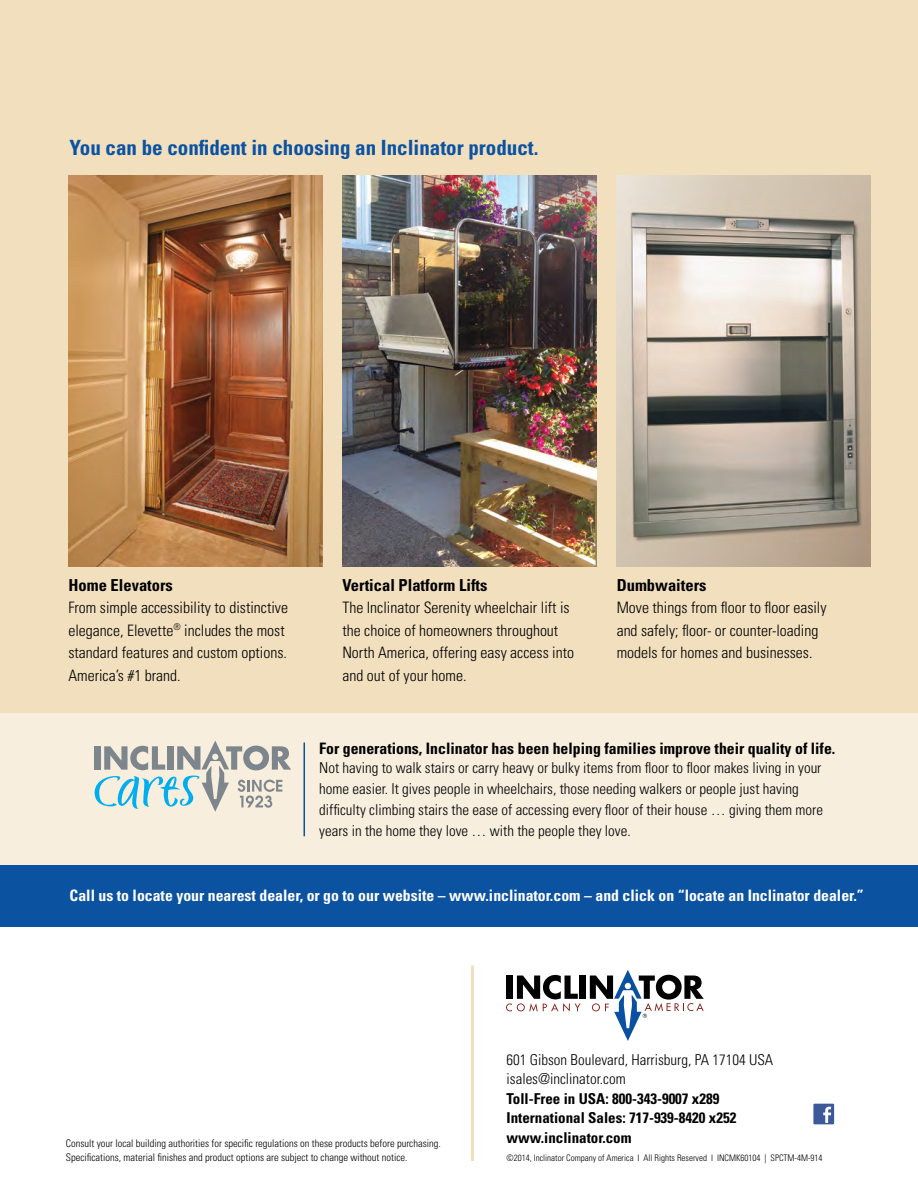
<style>
.page{position:relative;width:918px;height:1188px;background:#fff}
.page>*{position:absolute;margin:0;border:0;box-sizing:border-box;transform-origin:0 0}
.t1{font:700 condensed 21px "Univers LT Std";color:#0b52a1}
.t2{font:700 condensed 16.5px "Univers LT Std";color:#000}
.t3{font:300 condensed 15.75px/22.5px "Univers LT Std";color:#000}
.t4{font:700 condensed 15.75px "Univers LT Std";color:#fff}
.t5{font:700 condensed 15.75px "Univers LT Std";color:#000}
.t6{font:300 condensed 15px/21px "Univers LT Std";color:#000}
.t7{font:700 condensed 15px/19.5px "Univers LT Std";color:#000}
.t8{font:300 condensed 10.5px/13.5px "Univers LT Std";color:#000}
.t9{font:300 condensed 9px "Univers LT Std";color:#000}
</style>
<div class="page">
<div style="left:0;top:0;width:918px;height:927px;background:#f1dfbe"></div>
<div style="left:0;top:713px;width:918px;height:152px;background:#f7eede"></div>
<hr style="left:471px;top:966px;width:3px;height:195px;background:#f1dfbe">
<div style="left:813px;top:1104px;width:21px;height:20px;background:#3c5a99"></div>
<svg style="left:823px;top:1107px;width:8px;height:16px"></svg>
<img style="left:68px;top:176px;width:254px;height:391px">
<img style="left:617px;top:176px;width:253px;height:391px">
<div style="left:0;top:865px;width:918px;height:62px;background:#0b52a1"></div>
<div style="left:94px;top:746px;width:6px;height:24px;background:#7d868c"></div>
<svg style="left:95px;top:741px;width:196px;height:71px"></svg>
<hr style="left:304px;top:742px;width:1px;height:94px;background:#0b52a1">
<img style="left:342px;top:176px;width:254px;height:391px">
<div style="left:580px;top:976px;width:6px;height:23px;background:#010101"></div>
<svg style="left:506px;top:975px;width:75px;height:37px"></svg>
<svg style="left:590px;top:970px;width:114px;height:71px"></svg>
<h1 class="t1" style="left:70px;top:135px;width:470px">You can be confident in choosing an Inclinator product.</h1>
<p class="t2" style="left:68px;top:575px;width:106px">Home Elevators</p>
<p class="t3" style="left:68px;top:596px;width:221px">From simple accessibility to distinctive elegance, Elevette<sup>®</sup> includes the most standard features and custom options.<br>America’s #1 brand.</p>
<p class="t2" style="left:342px;top:575px;width:147px">Vertical Platform Lifts</p>
<p class="t3" style="left:342px;top:596px;width:233px">The Inclinator Serenity wheelchair lift is the choice of homeowners throughout North America, offering easy access into and out of your home.</p>
<p class="t2" style="left:617px;top:575px;width:91px">Dumbwaiters</p>
<p class="t3" style="left:617px;top:596px;width:211px">Move things from floor to floor easily and safely; floor- or counter-loading models for homes and businesses.</p>
<p class="t5" style="left:319px;top:739px;width:518px">For generations, Inclinator has been helping families improve their quality of life.</p>
<p class="t6" style="left:319px;top:758px;width:505px">Not having to walk stairs or carry heavy or bulky items from floor to floor makes living in your home easier. It gives people in wheelchairs, those needing walkers or people just having difficulty climbing stairs the ease of accessing every floor of their house … giving them more years in the home they love … with the people they love.</p>
<p class="t4" style="left:70px;top:886px;width:796px">Call us to locate your nearest dealer, or go to our website – www.inclinator.com – and click on “locate an Inclinator dealer.”</p>
<p class="t8" style="left:66px;top:1137px;width:376px">Consult your local building authorities for specific regulations on these products before purchasing.<br>Specifications, material finishes and product options are subject to change without notice.</p>
<p class="t6" style="left:507px;top:1050px;width:268px;line-height:19.5px">601 Gibson Boulevard, Harrisburg, PA 17104 USA isales@inclinator.com</p>
<p class="t7" style="left:507px;top:1088px;width:231px">Toll-Free in USA: 800-343-9007 x289<br>International Sales: 717-939-8420 x252 www.inclinator.com</p>
<p class="t9" style="left:507px;top:1152px;width:318px">©2014, Inclinator Company of America I All Rights Reserved I INCMK60104 | SPCTM-4M-914</p>
</div>
